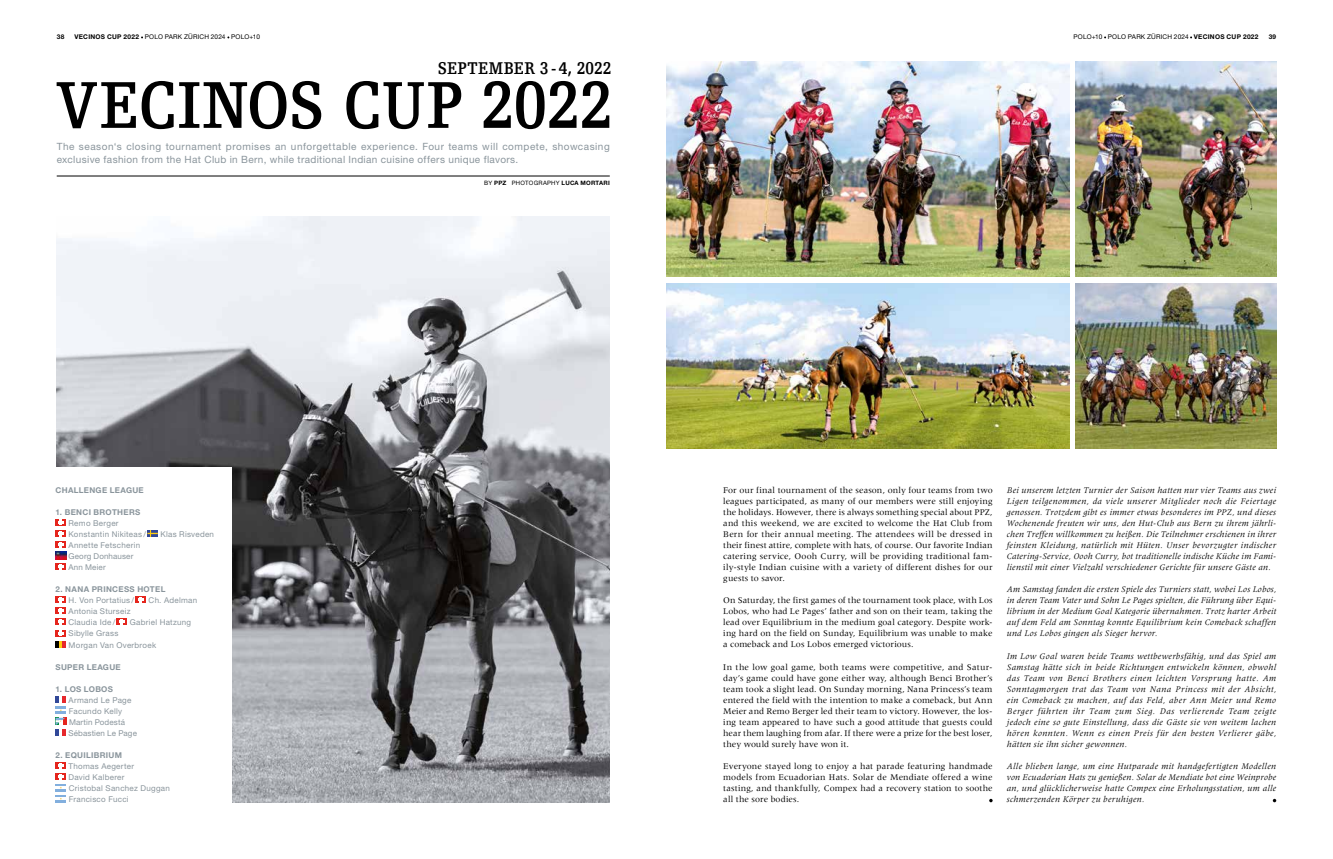
<style>
.page{position:relative;width:1333px;height:859px;background:#fff}
.page>*{position:absolute;margin:0;border:0;box-sizing:border-box;transform-origin:0 0}
.t1{font:700 70px "Egyptienne FLT Std";letter-spacing:-.005em;color:#000;scale:.85 1}
.t2{font:700 18px "Egyptienne FLT Std";letter-spacing:.02em;color:#000;scale:.85 1}
.t3{font:10px/13px "Helvetica Neue LT Std";letter-spacing:.04em;color:#8a959c}
.t4{font:italic 9px/11.1px "Meridien LT Pro";letter-spacing:.03em;color:#000;text-align:justify}
.t5{font:9px/11.1px "Meridien LT Pro";letter-spacing:.005em;color:#000;text-align:justify}
.t6{font:8px/11.1px "Helvetica Neue LT Std";letter-spacing:.035em;color:#8a959c}
.t7{font:700 8px "Helvetica Neue LT Std";letter-spacing:.04em;color:#8a959c}
.t8{font:8px/11.1px "Helvetica Neue LT Std";letter-spacing:.015em;color:#8a959c}
.t9{font:8px "Helvetica Neue LT";letter-spacing:.035em;color:#8a959c}
.t10{font:6.5px "Helvetica Neue LT Std";letter-spacing:.025em;color:#000}
.t11{font:700 6px "Helvetica Neue LT Std";letter-spacing:.035em;color:#000}
.s1{font-weight:700}
.s2{font-weight:400}
</style>
<div class="page">
<img style="left:1075px;top:283px;width:201px;height:165px">
<img style="left:1075px;top:62px;width:201px;height:215px">
<img style="left:666px;top:62px;width:403px;height:215px">
<img style="left:666px;top:283px;width:402px;height:165px">
<img style="left:57px;top:216px;width:552px;height:586px">
<div style="left:39px;top:467px;width:192px;height:351px;background:#fff"></div>
<hr style="left:57px;top:175px;width:552px;height:1px;background:#000">
<div style="left:56px;top:519px;width:10px;height:7px;background:#e5251d"></div>
<svg style="left:58px;top:520px;width:6px;height:5px"></svg>
<div style="left:56px;top:530px;width:10px;height:7px;background:#e5251d"></div>
<svg style="left:58px;top:531px;width:6px;height:5px"></svg>
<svg style="left:147px;top:530px;width:11px;height:7px"></svg>
<div style="left:56px;top:541px;width:10px;height:7px;background:#e5251d"></div>
<svg style="left:56px;top:542px;width:10px;height:27px"></svg>
<div style="left:56px;top:596px;width:10px;height:7px;background:#e5251d"></div>
<svg style="left:58px;top:597px;width:6px;height:5px"></svg>
<div style="left:136px;top:596px;width:10px;height:7px;background:#e5251d"></div>
<svg style="left:138px;top:597px;width:6px;height:5px"></svg>
<div style="left:56px;top:607px;width:10px;height:7px;background:#e5251d"></div>
<svg style="left:58px;top:608px;width:6px;height:5px"></svg>
<div style="left:56px;top:619px;width:10px;height:6px;background:#e5251d"></div>
<svg style="left:58px;top:619px;width:6px;height:5px"></svg>
<div style="left:117px;top:619px;width:10px;height:6px;background:#e5251d"></div>
<svg style="left:119px;top:619px;width:6px;height:5px"></svg>
<svg style="left:56px;top:630px;width:10px;height:17px"></svg>
<div style="left:56px;top:762px;width:10px;height:7px;background:#e5251d"></div>
<svg style="left:58px;top:763px;width:6px;height:5px"></svg>
<div style="left:56px;top:773px;width:10px;height:7px;background:#e5251d"></div>
<svg style="left:56px;top:774px;width:10px;height:28px"></svg>
<svg style="left:56px;top:696px;width:10px;height:40px"></svg>
<p class="t10" style="left:57px;top:33px;width:205px"><span class="s1">38 VECINOS CUP 2022</span> POLO PARK ZÜRICH 2024 POLO+10</p>
<p class="t10" style="left:1073px;top:33px;width:204px">POLO+10 POLO PARK ZÜRICH 2024 <span class="s1">VECINOS CUP 2022 39</span></p>
<h2 class="t2" style="left:437px;top:59px;width:206px">SEPTEMBER 3 - 4, 2022</h2>
<h1 class="t1" style="left:55px;top:66px;width:656px">VECINOS CUP 2022</h1>
<p class="t3" style="left:57px;top:140px;width:554px">The season‘s closing tournament promises an unforgettable experience. Four teams will compete, showcasing exclusive fashion from the Hat Club in Bern, while traditional Indian cuisine offers unique flavors.</p>
<p class="t11" style="left:484px;top:179px;width:127px"><span class="s2">BY</span> PPZ <span class="s2">PHOTOGRAPHY</span> LUCA MORTARI</p>
<p class="t7" style="left:56px;top:485px;width:90px">CHALLENGE LEAGUE</p>
<p class="t7" style="left:56px;top:507px;width:86px">1. BENCI BROTHERS</p>
<p class="t6" style="left:69px;top:517px;width:79px">Remo Berger<br>Konstantin Nikiteas /</p>
<p class="t6" style="left:160px;top:528px;width:55px">Klas Risveden</p>
<p class="t6" style="left:69px;top:539px;width:73px">Annette Fetscherin<br>Georg Donhauser<br>Ann Meier</p>
<p class="t7" style="left:56px;top:584px;width:111px">2. NANA PRINCESS HOTEL</p>
<p class="t6" style="left:69px;top:595px;width:67px">H. Von Portatius /</p>
<p class="t6" style="left:149px;top:595px;width:50px">Ch. Adelman</p>
<p class="t6" style="left:69px;top:606px;width:63px">Antonia Sturseiz<br>Claudia Ide /</p>
<p class="t6" style="left:130px;top:617px;width:63px">Gabriel Hatzung</p>
<p class="t6" style="left:69px;top:628px;width:89px">Sibylle Grass<br>Morgan Van Overbroek</p>
<p class="t7" style="left:56px;top:662px;width:67px">SUPER LEAGUE</p>
<p class="t7" style="left:56px;top:684px;width:59px">1. LOS LOBOS</p>
<p class="t9" style="left:69px;top:695px;width:64px">Armand Le Page</p>
<p class="t8" style="left:69px;top:705px;width:70px">Facundo Kelly<br>Martin Podestá<br>Sébastien Le Page</p>
<p class="t7" style="left:56px;top:750px;width:68px">2. EQUILIBRIUM</p>
<p class="t6" style="left:69px;top:761px;width:103px">Thomas Aegerter<br>David Kalberer<br>Cristobal Sanchez Duggan<br>Francisco Fucci</p>
<p class="t5" style="left:723px;top:484px;width:271px">For our final tournament of the season, only four teams from two leagues participated, as many of our members were still enjoying the holidays. However, there is always something special about PPZ, and this weekend, we are excited to welcome the Hat Club from Bern for their annual meeting. The attendees will be dressed in their finest attire, complete with hats, of course. Our favorite Indian catering service, Oooh Curry, will be providing traditional fam&shy;ily-style Indian cuisine with a variety of different dishes for our guests to savor.</p>
<p class="t5" style="left:723px;top:595px;width:271px">On Saturday, the first games of the tournament took place, with Los Lobos, who had Le Pages’ father and son on their team, taking the lead over Equilibrium in the medium goal category. Despite work&shy;ing hard on the field on Sunday, Equilibrium was unable to make a comeback and Los Lobos emerged victorious.</p>
<p class="t5" style="left:723px;top:661px;width:271px">In the low goal game, both teams were competitive, and Satur&shy;day’s game could have gone either way, although Benci Brother’s team took a slight lead. On Sunday morning, Nana Princess’s team entered the field with the intention to make a comeback, but Ann Meier and Remo Berger led their team to victory. However, the los&shy;ing team appeared to have such a good attitude that guests could hear them laughing from afar. If there were a prize for the best loser, they would surely have won it.</p>
<p class="t5" style="left:723px;top:761px;width:271px">Everyone stayed long to enjoy a hat parade featuring handmade models from Ecuadorian Hats. Solar de Mendiate offered a wine tasting, and thankfully, Compex had a recovery station to soothe all the sore bodies.</p>
<p class="t4" style="left:1006px;top:484px;width:271px">Bei unserem letzten Turnier der Saison hatten nur vier Teams aus zwei Ligen teilgenommen, da viele unserer Mitglieder noch die Feiertage genossen. Trotzdem gibt es immer etwas besonderes im PPZ, und dieses Wochenende freuten wir uns, den Hut-Club aus Bern zu ihrem jährli&shy;chen Treffen willkommen zu heißen. Die Teilnehmer erschienen in ihrer feinsten Kleidung, natürlich mit Hüten. Unser bevorzugter indischer Catering-Service, Oooh Curry, bot traditionelle indische Küche im Fami&shy;lienstil mit einer Vielzahl verschiedener Gerichte für unsere Gäste an.</p>
<p class="t4" style="left:1006px;top:584px;width:271px">Am Samstag fanden die ersten Spiele des Turniers statt, wobei Los Lobos, in deren Team Vater und Sohn Le Pages spielten, die Führung über Equi&shy;librium in der Medium Goal Kategorie übernahmen. Trotz harter Arbeit auf dem Feld am Sonntag konnte Equilibrium kein Comeback schaffen und Los Lobos gingen als Sieger hervor.</p>
<p class="t4" style="left:1006px;top:650px;width:271px">Im Low Goal waren beide Teams wettbewerbsfähig, und das Spiel am Samstag hätte sich in beide Richtungen entwickeln können, obwohl das Team von Benci Brothers einen leichten Vorsprung hatte. Am Sonntagmorgen trat das Team von Nana Princess mit der Absicht, ein Comeback zu machen, auf das Feld, aber Ann Meier und Remo Berger führten ihr Team zum Sieg. Das verlierende Team zeigte jedoch eine so gute Einstellung, dass die Gäste sie von weitem lachen hören konnten. Wenn es einen Preis für den besten Verlierer gäbe, hätten sie ihn sicher gewonnen.</p>
<p class="t4" style="left:1006px;top:760px;width:271px">Alle blieben lange, um eine Hutparade mit handgefertigten Modellen von Ecuadorian Hats zu genießen. Solar de Mendiate bot eine Weinprobe an, und glücklicherweise hatte Compex eine Erholungsstation, um alle schmerzenden Körper zu beruhigen.</p>
</div>
